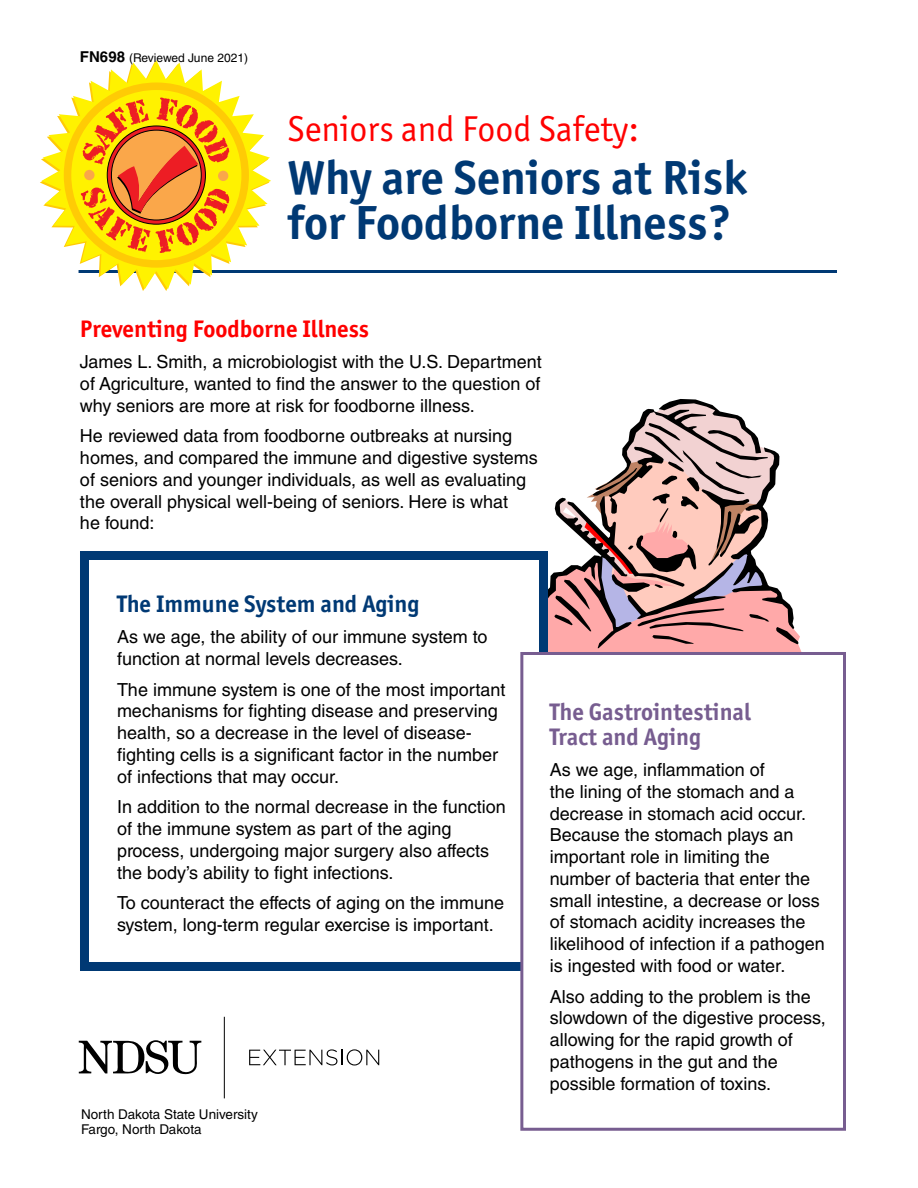
<style>
.page{position:relative;width:918px;height:1188px;background:#fff}
.page>*{position:absolute;margin:0;border:0;box-sizing:border-box;transform-origin:0 0}
.Headline{font:700 48px/45px "Officina Sans ITC Std";color:#003974}
.Headline-2{font:36px "Officina Sans ITC Std";color:#f00}
.New_Subhead_1{font:700 24px/25.5px "Officina Sans ITC Std";color:#775d90}
.New_Subhead_1-2{font:700 24px "Officina Sans ITC Std";color:#f00}
.New_Subhead_1-3{font:700 24px "Officina Sans ITC Std";color:#003974}
.Body_text{font:18px/21.8px "Helvetica LT Std";color:#000}
.t1{font:13.5px/15px "Helvetica LT Std";color:#000}
.Body_text-2{font:12px "Helvetica LT Std";color:#000}
.s1{font-weight:700;font-size:15px}
</style>
<div class="page">
<hr style="left:79px;top:270px;width:758px;height:3px;background:#003974">
<svg style="left:41px;top:60px;width:230px;height:229px"></svg>
<div style="left:64px;top:82px;width:185px;height:186px;background:#ffcb05;border-radius:50%"></div>
<div style="left:71px;top:90px;width:170px;height:170px;background:#fff200;border-radius:50%"></div>
<svg style="left:81px;top:98px;width:148px;height:155px"></svg>
<svg style="left:548px;top:399px;width:254px;height:253px"></svg>
<svg style="left:79px;top:1040px;width:122px;height:35px"></svg>
<hr style="left:224px;top:1017px;width:1px;height:81px;background:#000">
<svg style="left:249px;top:1049px;width:130px;height:17px"></svg>
<div style="left:80px;top:551px;width:468px;height:420px;border:9px solid #003974"></div>
<div style="left:520px;top:652px;width:326px;height:479px;background:#fff;border:3px solid #775d90"></div>
<p class="Body_text-2" style="left:80px;top:51px;width:170px"><span class="s1">FN698</span> (Reviewed June 2021)</p>
<p class="Headline-2" style="left:288px;top:108px;width:353px">Seniors and Food Safety:</p>
<p class="Headline" style="left:288px;top:154px;width:461px">Why are Seniors at Risk for Foodborne Illness?</p>
<p class="New_Subhead_1-2" style="left:80px;top:314px;width:291px">Preventing Foodborne Illness</p>
<p class="Body_text" style="left:80px;top:351px;width:463px;text-align:justify">James L. Smith, a microbiologist with the U.S. Department of Agriculture, wanted to find the answer to the question of why seniors are more at risk for foodborne illness.</p>
<p class="Body_text" style="left:80px;top:425px;width:459px">He reviewed data from foodborne outbreaks at nursing homes, and compared the immune and digestive systems of seniors and younger individuals, as well as evaluating the overall physical well-being of seniors. Here is what<br>he found:</p>
<p class="New_Subhead_1-3" style="left:117px;top:589px;width:304px">The Immune System and Aging</p>
<p class="Body_text" style="left:117px;top:626px;width:372px">As we age, the ability of our immune system to function at normal levels decreases.</p>
<p class="Body_text" style="left:117px;top:678px;width:390px">The immune system is one of the most important mechanisms for fighting disease and preserving health, so a decrease in the level of disease&shy;fighting cells is a significant factor in the number of infections that may occur.</p>
<p class="Body_text" style="left:117px;top:796px;width:390px">In addition to the normal decrease in the function of the immune system as part of the aging process, undergoing major surgery also affects the body’s ability to fight infections.</p>
<p class="Body_text" style="left:117px;top:892px;width:389px">To counteract the effects of aging on the immune system, long-term regular exercise is important.</p>
<p class="t1" style="left:81px;top:1107px;width:178px">North Dakota State University<br>Fargo, North Dakota</p>
<p class="New_Subhead_1" style="left:550px;top:699px;width:203px">The Gastrointestinal<br>Tract and Aging</p>
<p class="Body_text" style="left:550px;top:759px;width:277px">As we age, inflammation of<br>the lining of the stomach and a decrease in stomach acid occur.<br>Because the stomach plays an important role in limiting the number of bacteria that enter the small intestine, a decrease or loss of stomach acidity increases the likelihood of infection if a pathogen is ingested with food or water.</p>
<p class="Body_text" style="left:550px;top:985px;width:278px">Also adding to the problem is the slowdown of the digestive process, allowing for the rapid growth of pathogens in the gut and the possible formation of toxins.</p>
</div>
